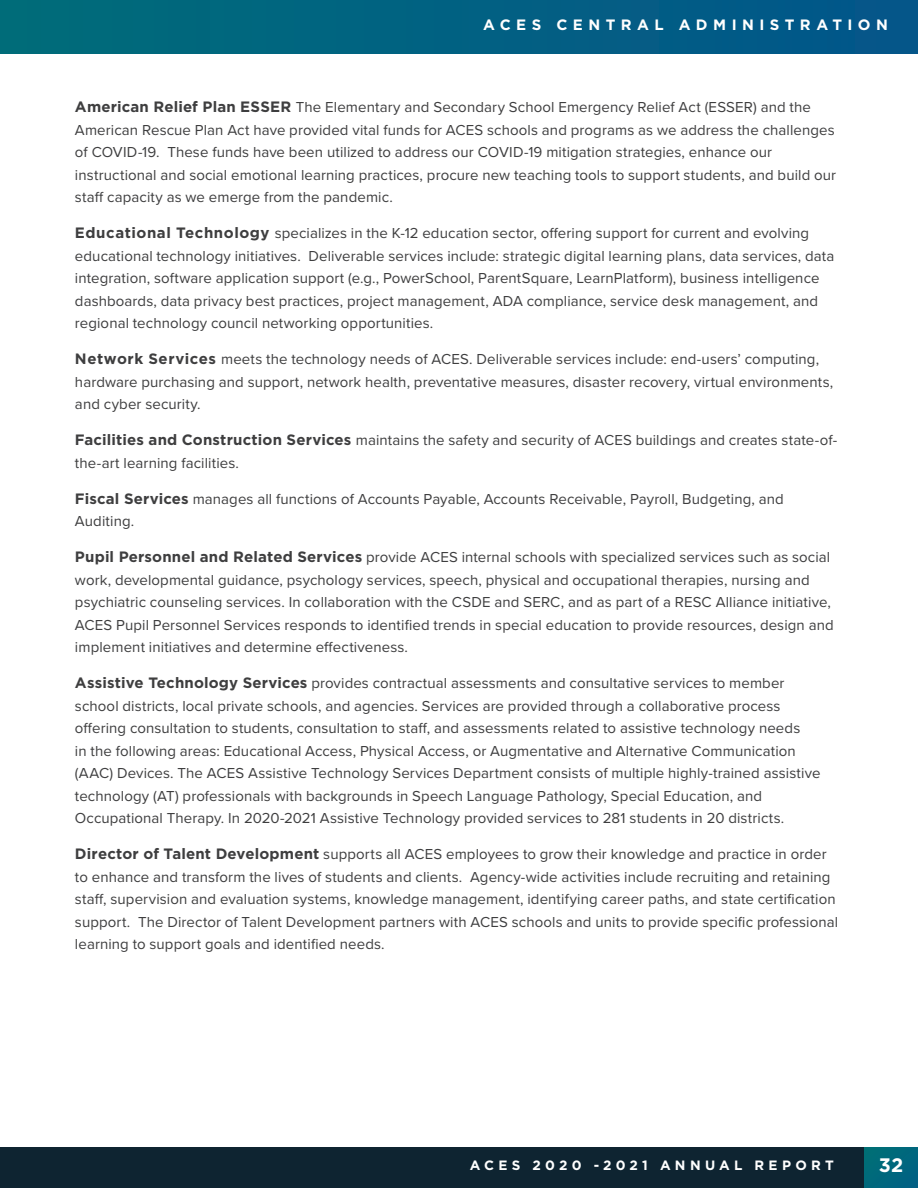
<style>
.page{position:relative;width:918px;height:1188px;background:#fff}
.page>*{position:absolute;margin:0;border:0;box-sizing:border-box;transform-origin:0 0}
.t1{font:700 19.5px "Gotham";color:#fff}
.t2{font:15px/22.5px "Proxima Nova";letter-spacing:.005em;color:#3e3e3f}
.t3{font:700 15px "Gotham";letter-spacing:.36em;color:#fff}
.t4{font:700 13.5px "Gotham";letter-spacing:.315em;color:#fff}
.s1{font-family:"Gotham";font-weight:700}
</style>
<div class="page">
<div style="left:864px;top:1147px;width:54px;height:41px;background:#00677c"></div>
<div style="left:0;top:0;width:918px;height:54px;background:#006182"></div>
<div style="left:0;top:1148px;width:864px;height:40px;background:#0e2431"></div>
<p class="t3" style="left:483px;top:15px;width:406px">ACES CENTRAL ADMINISTRATION</p>
<p class="t2" style="left:75px;top:95px;width:763px"><span class="s1">American Relief Plan ESSER</span> The Elementary and Secondary School Emergency Relief Act (ESSER) and the American Rescue Plan Act have provided vital funds for ACES schools and programs as we address the challenges of COVID-19. These funds have been utilized to address our COVID-19 mitigation strategies, enhance our instructional and social emotional learning practices, procure new teaching tools to support students, and build our staff capacity as we emerge from the pandemic.</p>
<p class="t2" style="left:75px;top:221px;width:761px"><span class="s1">Educational Technology</span> specializes in the K-12 education sector, offering support for current and evolving educational technology initiatives. Deliverable services include: strategic digital learning plans, data services, data integration, software application support (e.g., PowerSchool, ParentSquare, LearnPlatform), business intelligence dashboards, data privacy best practices, project management, ADA compliance, service desk management, and regional technology council networking opportunities.</p>
<p class="t2" style="left:75px;top:347px;width:760px"><span class="s1">Network Services</span> meets the technology needs of ACES. Deliverable services include: end-users’ computing, hardware purchasing and support, network health, preventative measures, disaster recovery, virtual environments, and cyber security.</p>
<p class="t2" style="left:75px;top:428px;width:764px"><span class="s1">Facilities and Construction Services</span> maintains the safety and security of ACES buildings and creates state-of&shy;the-art learning facilities.</p>
<p class="t2" style="left:75px;top:487px;width:710px"><span class="s1">Fiscal Services</span> manages all functions of Accounts Payable, Accounts Receivable, Payroll, Budgeting, and<br>Auditing.</p>
<p class="t2" style="left:75px;top:545px;width:760px"><span class="s1">Pupil Personnel and Related Services</span> provide ACES internal schools with specialized services such as social work, developmental guidance, psychology services, speech, physical and occupational therapies, nursing and psychiatric counseling services. In collaboration with the CSDE and SERC, and as part of a RESC Alliance initiative, ACES Pupil Personnel Services responds to identified trends in special education to provide resources, design and implement initiatives and determine effectiveness.</p>
<p class="t2" style="left:75px;top:671px;width:747px"><span class="s1">Assistive Technology Services</span> provides contractual assessments and consultative services to member school districts, local private schools, and agencies. Services are provided through a collaborative process offering consultation to students, consultation to staff, and assessments related to assistive technology needs<br>in the following areas: Educational Access, Physical Access, or Augmentative and Alternative Communication (AAC) Devices. The ACES Assistive Technology Services Department consists of multiple highly-trained assistive technology (AT) professionals with backgrounds in Speech Language Pathology, Special Education, and Occupational Therapy. In 2020-2021 Assistive Technology provided services to 281 students in 20 districts.</p>
<p class="t2" style="left:75px;top:842px;width:765px"><span class="s1">Director of Talent Development</span> supports all ACES employees to grow their knowledge and practice in order to enhance and transform the lives of students and clients. Agency-wide activities include recruiting and retaining staff, supervision and evaluation systems, knowledge management, identifying career paths, and state certification support. The Director of Talent Development partners with ACES schools and units to provide specific professional learning to support goals and identified needs.</p>
<p class="t4" style="left:470px;top:1157px;width:366px">ACES 2020 -2021 ANNUAL REPORT</p>
<h1 class="t1" style="left:879px;top:1152px;width:26px">32</h1>
</div>
